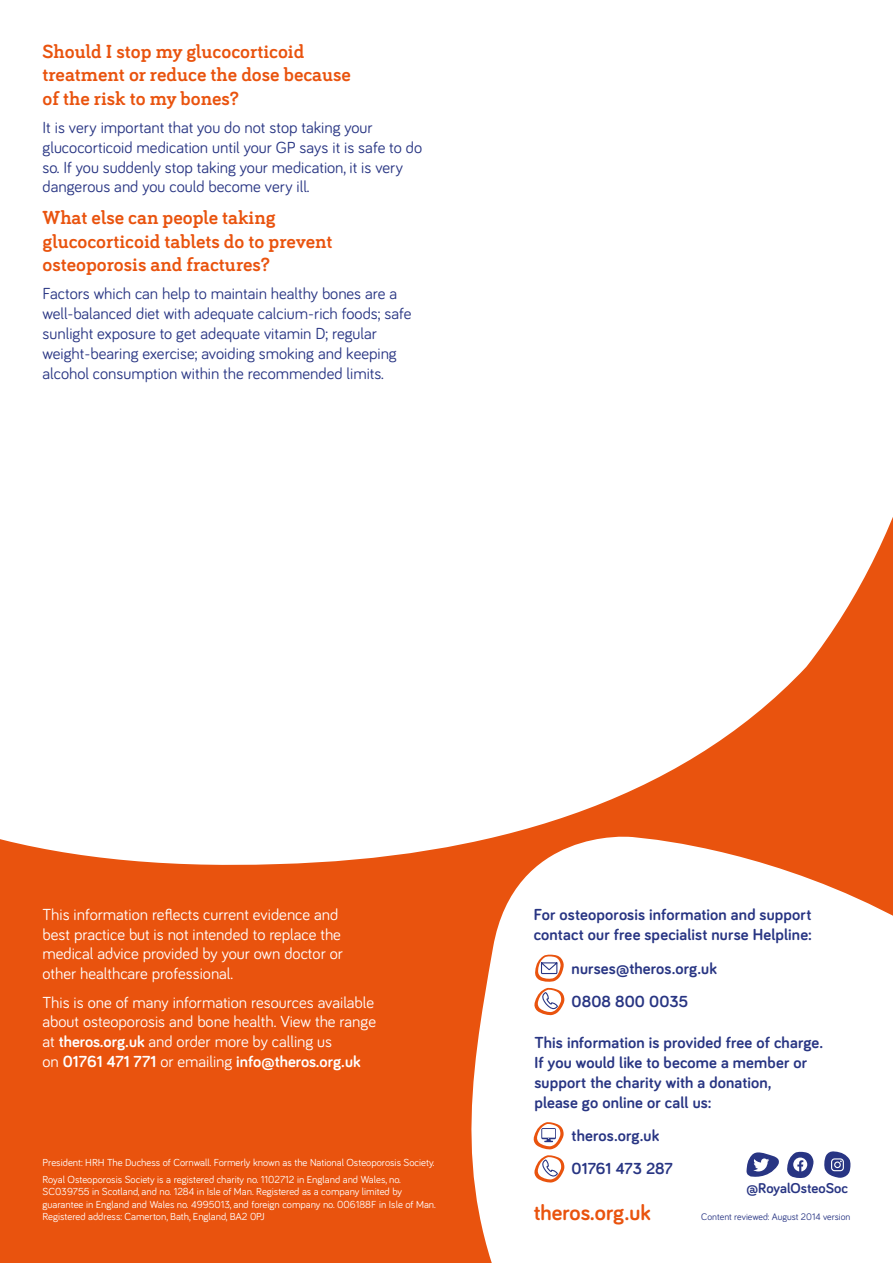
<style>
.page{position:relative;width:893px;height:1263px;background:#e9530e}
.page>*{position:absolute;margin:0;border:0;box-sizing:border-box;transform-origin:0 0}
.t1{font:700 22.5px "Bariol";color:#e9530e}
.t2{font:700 19.5px/23.4px "Bariol Serif";color:#e9530e}
.t3{font:16.5px/19.8px "Bariol";color:#283583}
.t4{font:16.5px/19.8px "Bariol";color:#fff}
.t5{font:700 16.5px/19.8px "Bariol";letter-spacing:.01em;color:#283583}
.t6{font:700 14.7px "Bariol";color:#283583}
.t7{font:10.5px/12.6px "Bariol";color:#fff}
.t8{font:9.75px "Bariol";color:#283583}
.s1{font-weight:700}
</style>
<div class="page">
<div style="left:0;top:0;width:893px;height:865px;background:#fff"></div>
<svg style="left:449px;top:827px;width:444px;height:436px;fill:#fff"></svg>
<svg style="left:534px;top:955px;width:30px;height:60px"></svg>
<svg style="left:533px;top:1122px;width:31px;height:61px"></svg>
<svg style="left:824px;top:1151px;width:26px;height:27px"></svg>
<svg style="left:746px;top:1150px;width:68px;height:30px;background:#9fa4c7"></svg>
<p class="t2" style="left:43px;top:39px;width:310px">Should I stop my glucocorticoid treatment or reduce the dose because of the risk to my bones?</p>
<p class="t3" style="left:43px;top:117px;width:381px">It is very important that you do not stop taking your glucocorticoid medication until your GP says it is safe to do so. If you suddenly stop taking your medication, it is very dangerous and you could become very ill.</p>
<p class="t2" style="left:43px;top:205px;width:292px">What else can people taking glucocorticoid tablets do to prevent osteoporosis and fractures?</p>
<p class="t3" style="left:43px;top:283px;width:371px">Factors which can help to maintain healthy bones are a well-balanced diet with adequate calcium-rich foods; safe sunlight exposure to get adequate vitamin D; regular weight-bearing exercise; avoiding smoking and keeping alcohol consumption within the recommended limits.</p>
<p class="t4" style="left:43px;top:903px;width:302px">This information reflects current evidence and best practice but is not intended to replace the medical advice provided by your own doctor or other healthcare professional.</p>
<p class="t4" style="left:43px;top:991px;width:335px">This is one of many information resources available about osteoporosis and bone health. View the range at <span class="s1">theros.org.uk</span> and order more by calling us<br>on <span class="s1">01761 471 771</span> or emailing <span class="s1">info@theros.org.uk</span></p>
<p class="t7" style="left:43px;top:1153px;width:393px;line-height:16.8px">President: HRH The Duchess of Cornwall. Formerly known as the National Osteoporosis Society.<br>Royal Osteoporosis Society is a registered charity no. 1102712 in England and Wales, no.</p>
<p class="t7" style="left:43px;top:1185px;width:395px">SC039755 in Scotland, and no. 1284 in Isle of Man. Registered as a company limited by guarantee in England and Wales no. 4995013, and foreign company no. 006188F in Isle of Man.<br>Registered address: Camerton, Bath, England, BA2 0PJ</p>
<p class="t5" style="left:534px;top:904px;width:280px">For osteoporosis information and support contact our free specialist nurse Helpline:</p>
<p class="t5" style="left:572px;top:950px;width:147px;line-height:33.5px">nurses@theros.org.uk<br>0808 800 0035</p>
<p class="t5" style="left:534px;top:1032px;width:290px">This information is provided free of charge.<br>If you would like to become a member or support the charity with a donation,<br>please go online or call us:</p>
<p class="t5" style="left:572px;top:1118px;width:103px;line-height:33.5px">theros.org.uk<br>01761 473 287</p>
<p class="t6" style="left:746px;top:1178px;width:103px">@RoyalOsteoSoc</p>
<h1 class="t1" style="left:534px;top:1197px;width:118px">theros.org.uk</h1>
<p class="t8" style="left:701px;top:1210px;width:151px">Content reviewed: August 2014 version</p>
</div>
